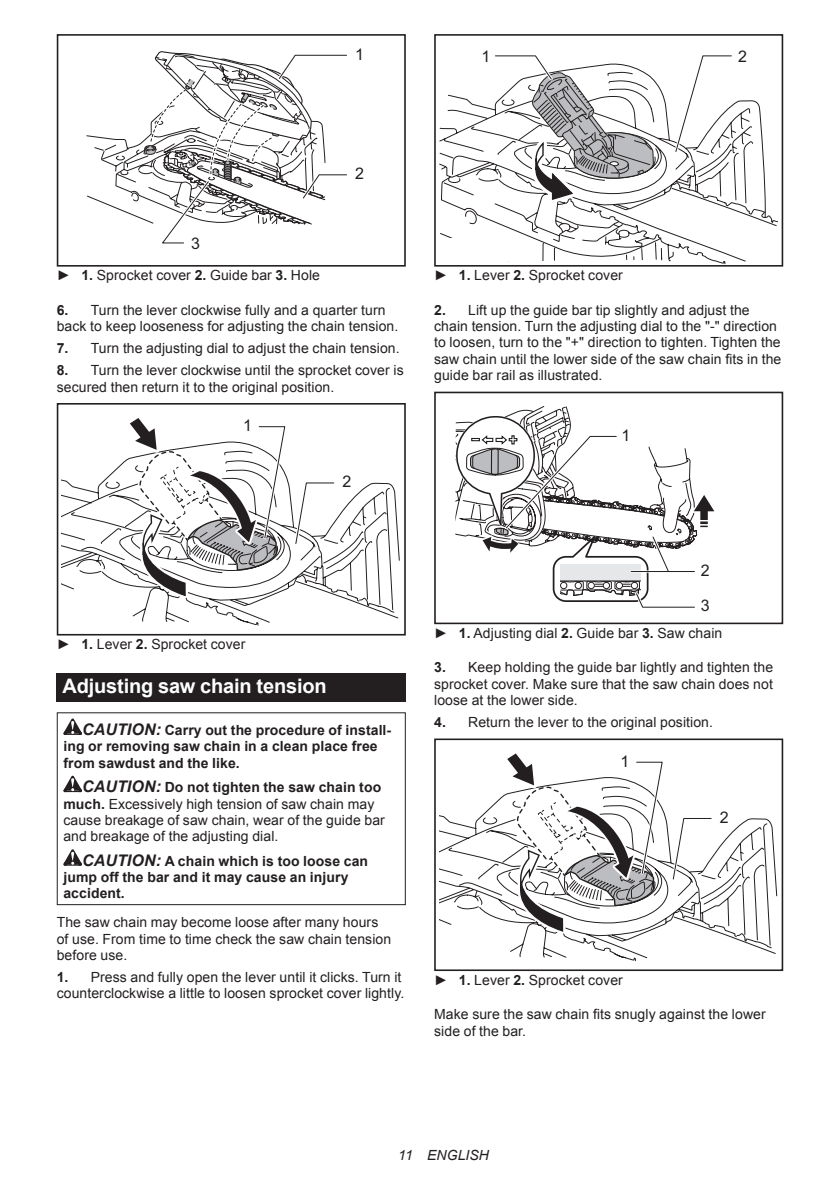
<style>
.page{position:relative;width:840px;height:1191px;background:#fff}
.page>*{position:absolute;margin:0;border:0;box-sizing:border-box;transform-origin:0 0}
.t1{font:700 20px "Arial";letter-spacing:-.01em;color:#fff}
.t2{font:16px "Arial";color:#231f20}
.t3{font:14px/16.4px "Arial";letter-spacing:.005em;color:#231f20}
.t4{font:700 14px/16.4px "Arial";letter-spacing:.005em;color:#231f20}
.t5{font:italic 14px "Arial";letter-spacing:.005em;color:#231f20}
.s1{font-weight:700}
.s2{font-style:italic;font-size:16px}
.s3{font-weight:700;font-style:italic;font-size:16px}
</style>
<div class="page">
<div style="left:57px;top:34px;width:348px;height:233px;border:2px solid #231f20"></div>
<svg style="left:86px;top:51px;width:261px;height:193px"></svg>
<svg style="left:62px;top:464px;width:337px;height:162px"></svg>
<div style="left:57px;top:607px;width:73px;height:28px;background:#fff"></div>
<div style="left:57px;top:403px;width:348px;height:232px;border:2px solid #231f20"></div>
<svg style="left:121px;top:418px;width:215px;height:185px"></svg>
<div style="left:57px;top:673px;width:348px;height:28px;background:#231f20"></div>
<svg style="left:63px;top:718px;width:19px;height:17px"></svg>
<svg style="left:63px;top:775px;width:19px;height:17px"></svg>
<svg style="left:63px;top:849px;width:19px;height:16px"></svg>
<div style="left:57px;top:712px;width:348px;height:193px;border:1px solid #231f20"></div>
<svg style="left:439px;top:80px;width:338px;height:184px"></svg>
<div style="left:434px;top:238px;width:73px;height:29px;background:#fff"></div>
<div style="left:434px;top:34px;width:348px;height:233px;border:2px solid #231f20"></div>
<svg style="left:492px;top:55px;width:162px;height:155px"></svg>
<svg style="left:671px;top:55px;width:63px;height:100px"></svg>
<div style="left:434px;top:392px;width:348px;height:232px;border:2px solid #231f20"></div>
<svg style="left:455px;top:406px;width:260px;height:202px"></svg>
<svg style="left:439px;top:800px;width:337px;height:161px"></svg>
<div style="left:434px;top:942px;width:73px;height:29px;background:#fff"></div>
<div style="left:434px;top:738px;width:348px;height:233px;border:2px solid #231f20"></div>
<svg style="left:498px;top:753px;width:215px;height:186px"></svg>
<p class="t2" style="left:355px;top:44px;width:10px">1</p>
<p class="t2" style="left:481px;top:46px;width:10px">1</p>
<p class="t2" style="left:737px;top:46px;width:10px">2</p>
<p class="t2" style="left:355px;top:163px;width:10px">2</p>
<p class="t2" style="left:191px;top:233px;width:10px">3</p>
<p class="t3" style="left:57px;top:267px;width:264px">► <span class="s1">1.</span> Sprocket cover <span class="s1">2.</span> Guide bar <span class="s1">3.</span> Hole</p>
<p class="t3" style="left:57px;top:302px;width:343px"><span class="s1">6.</span> Turn the lever clockwise fully and a quarter turn back to keep looseness for adjusting the chain tension.</p>
<p class="t3" style="left:57px;top:340px;width:344px"><span class="s1">7.</span> Turn the adjusting dial to adjust the chain tension.</p>
<p class="t3" style="left:57px;top:362px;width:348px"><span class="s1">8.</span> Turn the lever clockwise until the sprocket cover is secured then return it to the original position.</p>
<p class="t2" style="left:243px;top:415px;width:10px">1</p>
<p class="t2" style="left:342px;top:471px;width:10px">2</p>
<p class="t3" style="left:57px;top:636px;width:190px">► <span class="s1">1.</span> Lever <span class="s1">2.</span> Sprocket cover</p>
<h1 class="t1" style="left:62px;top:675px;width:265px">Adjusting saw chain tension</h1>
<p class="t4" style="left:63px;top:722px;width:329px;text-indent:19px"><span class="s2">CAUTION:</span> Carry out the procedure of install&shy;ing or removing saw chain in a clean place free from sawdust and the like.</p>
<p class="t3" style="left:63px;top:779px;width:323px;text-indent:19px"><span class="s3">CAUTION:</span> <span class="s1">Do not tighten the saw chain too much.</span> Excessively high tension of saw chain may cause breakage of saw chain, wear of the guide bar and breakage of the adjusting dial.</p>
<p class="t4" style="left:63px;top:852px;width:306px;text-indent:19px"><span class="s2">CAUTION:</span> A chain which is too loose can jump off the bar and it may cause an injury accident.</p>
<p class="t3" style="left:57px;top:914px;width:336px">The saw chain may become loose after many hours of use. From time to time check the saw chain tension before use.</p>
<p class="t3" style="left:57px;top:969px;width:349px"><span class="s1">1.</span> Press and fully open the lever until it clicks. Turn it counterclockwise a little to loosen sprocket cover lightly.</p>
<p class="t3" style="left:434px;top:267px;width:190px">► <span class="s1">1.</span> Lever <span class="s1">2.</span> Sprocket cover</p>
<p class="t3" style="left:434px;top:302px;width:348px"><span class="s1">2.</span> Lift up the guide bar tip slightly and adjust the chain tension. Turn the adjusting dial to the "-" direction to loosen, turn to the "+" direction to tighten. Tighten the saw chain until the lower side of the saw chain fits in the guide bar rail as illustrated.</p>
<p class="t2" style="left:621px;top:424px;width:10px">1</p>
<p class="t2" style="left:700px;top:560px;width:10px">2</p>
<p class="t2" style="left:700px;top:595px;width:10px">3</p>
<p class="t3" style="left:434px;top:624px;width:289px">► <span class="s1">1.</span> Adjusting dial <span class="s1">2.</span> Guide bar <span class="s1">3.</span> Saw chain</p>
<p class="t3" style="left:434px;top:659px;width:340px;text-align:justify"><span class="s1">3.</span> Keep holding the guide bar lightly and tighten the sprocket cover. Make sure that the saw chain does not loose at the lower side.</p>
<p class="t3" style="left:434px;top:714px;width:280px"><span class="s1">4.</span> Return the lever to the original position.</p>
<p class="t2" style="left:620px;top:750px;width:10px">1</p>
<p class="t2" style="left:719px;top:806px;width:10px">2</p>
<p class="t3" style="left:434px;top:971px;width:190px">► <span class="s1">1.</span> Lever <span class="s1">2.</span> Sprocket cover</p>
<p class="t3" style="left:434px;top:1006px;width:333px">Make sure the saw chain fits snugly against the lower side of the bar.</p>
<p class="t5" style="left:398px;top:1147px;width:92px">11 ENGLISH</p>
</div>
